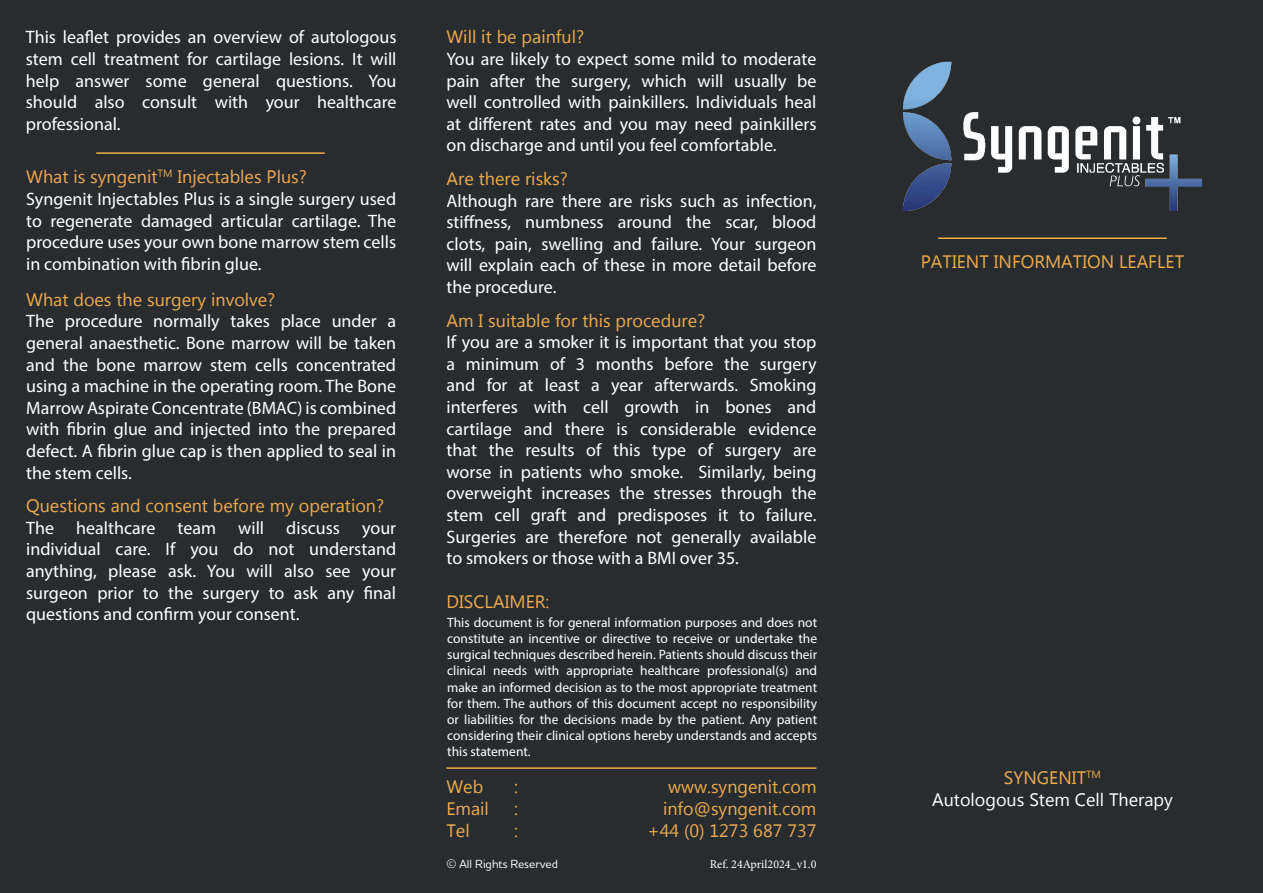
<style>
.page{position:relative;width:1263px;height:893px;background:#292c2f}
.page>*{position:absolute;margin:0;border:0;box-sizing:border-box;transform-origin:0 0}
.t1{font:18px/21.6px "Myriad Pro";color:#fff;text-align:justify}
.t2{font:18px "Myanmar Text";color:#eeac4d}
.t3{font:18px "Myanmar Text";color:#edac4d}
.t4{font:18px "Myanmar Text";color:#eda954}
.t5{font:18px "Myanmar Text";color:#fff}
.t6{font:18px "Myanmar Text";color:#ecac55}
.t7{font:13.5px/16.2px "Myriad Pro";color:#fff;text-align:justify}
.t8{font:12px "Minion Pro";color:#fff}
.t9{font:500 12px "Houschka Rounded";color:#fff}
</style>
<div class="page">
<hr style="left:938px;top:237px;width:229px;height:2px;background:#eead45">
<hr style="left:96px;top:152px;width:229px;height:2px;background:#eead45">
<hr style="left:446px;top:767px;width:370px;height:2px;background:#eead45">
<img style="left:904px;top:61px;width:297px;height:149px">
<p class="t1" style="left:26px;top:26px;width:372px">This leaflet provides an overview of autologous stem cell treatment for cartilage lesions. It will help answer some general questions. You should also consult with your healthcare professional.</p>
<p class="t4" style="left:26px;top:167px;width:282px">What is syngenit<sup>TM</sup> Injectables Plus?</p>
<p class="t1" style="left:26px;top:188px;width:371px">Syngenit Injectables Plus is a single surgery used to regenerate damaged articular cartilage. The procedure uses your own bone marrow stem cells in combination with fibrin glue.</p>
<p class="t3" style="left:26px;top:289px;width:251px">What does the surgery involve?</p>
<p class="t1" style="left:26px;top:310px;width:371px">The procedure normally takes place under a general anaesthetic. Bone marrow will be taken and the bone marrow stem cells concentrated using a machine in the operating room. The Bone Marrow Aspirate Concentrate (BMAC) is combined with fibrin glue and injected into the prepared defect. A fibrin glue cap is then applied to seal in the stem cells.</p>
<p class="t2" style="left:26px;top:495px;width:359px">Questions and consent before my operation?</p>
<p class="t1" style="left:26px;top:517px;width:371px">The healthcare team will discuss your individual care. If you do not understand anything, please ask. You will also see your surgeon prior to the surgery to ask any final questions and confirm your consent.</p>
<p class="t3" style="left:446px;top:27px;width:139px">Will it be painful?</p>
<p class="t1" style="left:446px;top:48px;width:371px">You are likely to expect some mild to moderate pain after the surgery, which will usually be well controlled with painkillers. Individuals heal at different rates and you may need painkillers on discharge and until you feel comfortable.</p>
<p class="t2" style="left:446px;top:168px;width:123px">Are there risks?</p>
<p class="t1" style="left:446px;top:189px;width:371px">Although rare there are risks such as infection, stiffness, numbness around the scar, blood clots, pain, swelling and failure. Your surgeon will explain each of these in more detail before the procedure.</p>
<p class="t2" style="left:446px;top:310px;width:260px">Am I suitable for this procedure?</p>
<p class="t1" style="left:446px;top:331px;width:371px">If you are a smoker it is important that you stop a minimum of 3 months before the surgery and for at least a year afterwards. Smoking interferes with cell growth in bones and cartilage and there is considerable evidence that the results of this type of surgery are worse in patients who smoke. Similarly, being overweight increases the stresses through the stem cell graft and predisposes it to failure.<br>Surgeries are therefore not generally available to smokers or those with a BMI over 35.</p>
<p class="t2" style="left:446px;top:591px;width:104px">DISCLAIMER:</p>
<p class="t7" style="left:447px;top:614px;width:371px">This document is for general information purposes and does not constitute an incentive or directive to receive or undertake the surgical techniques described herein. Patients should discuss their clinical needs with appropriate healthcare professional(s) and make an informed decision as to the most appropriate treatment for them. The authors of this document accept no responsibility or liabilities for the decisions made by the patient. Any patient considering their clinical options hereby understands and accepts this statement.</p>
<p class="t2" style="left:446px;top:777px;width:38px">Web</p>
<p class="t2" style="left:446px;top:798px;width:44px">Email</p>
<p class="t2" style="left:446px;top:820px;width:25px">Tel</p>
<p class="t2" style="left:514px;top:777px;width:5px">:</p>
<p class="t2" style="left:514px;top:798px;width:5px">:</p>
<p class="t2" style="left:514px;top:820px;width:5px">:</p>
<p class="t2" style="left:668px;top:777px;width:150px">www.syngenit.com</p>
<p class="t2" style="left:663px;top:798px;width:155px">info@syngenit.com</p>
<p class="t6" style="left:647px;top:820px;width:171px">+44 (0) 1273 687 737</p>
<p class="t9" style="left:446px;top:856px;width:113px">© All Rights Reserved</p>
<p class="t8" style="left:710px;top:856px;width:108px">Ref. 24April2024_v1.0</p>
<p class="t2" style="left:921px;top:251px;width:265px">PATIENT INFORMATION LEAFLET</p>
<p class="t2" style="left:1004px;top:767px;width:99px">SYNGENIT<sup>TM</sup></p>
<p class="t5" style="left:932px;top:789px;width:242px">Autologous Stem Cell Therapy</p>
</div>
